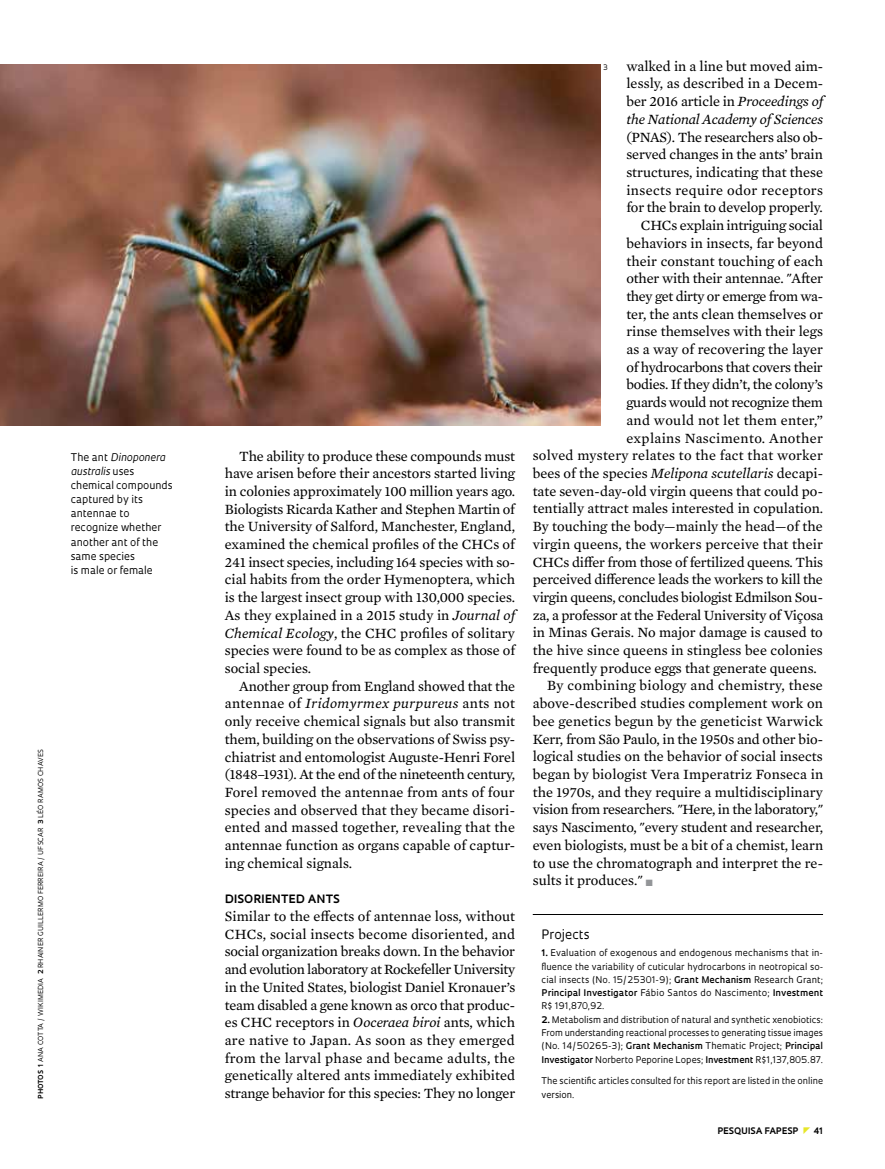
<style>
.page{position:relative;width:885px;height:1169px;background:#fff}
.page>*{position:absolute;margin:0;border:0;box-sizing:border-box;transform-origin:0 0}
.t1{font:14.4px/17.7px "Mercury Text G2";color:#000;text-align:justify}
.t2{font:14.4px "Mercury Text G2";letter-spacing:-.02em;color:#000}
.t3{font:14.4px "Mercury Text G2";letter-spacing:.02em;color:#000}
.t4{font:14.4px "Mercury Text G2";letter-spacing:.025em;color:#000}
.t5{font:12.6px "Oculum";color:#000}
.t6{font:700 11.25px "Oculum";letter-spacing:.035em;color:#000}
.t7{font:10.35px/14.1px "Oculum";color:#000}
.t8{font:9px/13.4px "Oculum";color:#000;text-align:justify}
.t9{font:700 8.7px "Oculum";letter-spacing:.015em;color:#000}
.t10{font:7.35px "Oculum";color:#000}
.t11{font:6.75px "Oculum";letter-spacing:.02em;color:#000}
.s1{font-style:italic}
.s2{font-weight:700}
.s3{color:#939598}
.s4{font-weight:600}
</style>
<div class="page">
<hr style="left:533px;top:914px;width:290px;height:1px;background:#000">
<img style="left:0;top:64px;width:601px;height:361px">
<p class="t7" style="left:71px;top:449px;width:103px">The ant <span class="s1">Dinoponera australis</span> uses chemical compounds captured by its antennae to recognize whether another ant of the same species<br>is male or female</p>
<p class="t11" style="left:36px;top:1098px;width:351px;rotate:-90deg"><span class="s2">photos 1</span> Ana Cotta / wikimedia <span class="s2">2</span> Rhainer GUILLERM O FERREIRA / U FSCAR <span class="s2">3</span> léo ramos chaves</p>
<p class="t1" style="left:225px;top:446px;width:292px;text-indent:14px">The ability to produce these compounds must have arisen before their ancestors started living in colonies approximately 100 million years ago.<br>Biologists Ricarda Kather and Stephen Martin of the University of Salford, Manchester, England, examined the chemical profiles of the CHCs of 241 insect species, including 164 species with so&shy;cial habits from the order Hymenoptera, which is the largest insect group with 130,000 species.<br>As they explained in a 2015 study in <span class="s1">Journal of Chemical Ecology</span>, the CHC profiles of solitary species were found to be as complex as those of social species.</p>
<p class="t1" style="left:225px;top:676px;width:292px;text-indent:14px">Another group from England showed that the antennae of <span class="s1">Iridomyrmex purpureus</span> ants not only receive chemical signals but also transmit them, building on the observations of Swiss psy&shy;chiatrist and entomologist Auguste-Henri Forel (1848–1931). At the end of the nineteenth century, Forel removed the antennae from ants of four species and observed that they became disori&shy;ented and massed together, revealing that the antennae function as organs capable of captur&shy;ing chemical signals.</p>
<p class="t6" style="left:225px;top:891px;width:116px">DISORIENTED ANTS</p>
<p class="t1" style="left:225px;top:906px;width:292px">Similar to the effects of antennae loss, without CHCs, social insects become disoriented, and social organization breaks down. In the behavior and evolution laboratory at Rockefeller University in the United States, biologist Daniel Kronauer’s team disabled a gene known as orco that produc&shy;es CHC receptors in <span class="s1">Ooceraea biroi</span> ants, which are native to Japan. As soon as they emerged from the larval phase and became adults, the genetically altered ants immediately exhibited strange behavior for this species: They no longer</p>
<p class="t1" style="left:626px;top:56px;width:198px">walked in a line but moved aim&shy;lessly, as described in a Decem&shy;ber 2016 article in <span class="s1">Proceedings of the National Academy of Sciences</span></p>
<p class="t2" style="left:626px;top:126px;width:198px">(PNAS). The researchers also ob-</p>
<p class="t1" style="left:626px;top:145px;width:198px">served changes in the ants’ brain</p>
<p class="t1" style="left:626px;top:163px;width:198px">structures, indicating that these</p>
<p class="t4" style="left:626px;top:179px;width:198px">insects require odor receptors</p>
<p class="t1" style="left:626px;top:198px;width:198px">for the brain to develop properly.</p>
<p class="t2" style="left:641px;top:215px;width:184px">CHCs explain intriguing social</p>
<p class="t1" style="left:626px;top:233px;width:198px">behaviors in insects, far beyond</p>
<p class="t1" style="left:626px;top:251px;width:198px">their constant touching of each</p>
<p class="t1" style="left:626px;top:269px;width:198px">other with their antennae. "After</p>
<p class="t2" style="left:626px;top:286px;width:198px">they get dirty or emerge from wa-</p>
<p class="t1" style="left:626px;top:304px;width:198px">ter, the ants clean themselves or</p>
<p class="t1" style="left:626px;top:322px;width:198px">rinse themselves with their legs</p>
<p class="t1" style="left:626px;top:340px;width:198px">as a way of recovering the layer</p>
<p class="t2" style="left:626px;top:356px;width:198px">of hydrocarbons that covers their</p>
<p class="t2" style="left:626px;top:374px;width:198px">bodies. If they didn’t, the colony’s</p>
<p class="t2" style="left:626px;top:392px;width:198px">guards would not recognize them</p>
<p class="t3" style="left:626px;top:410px;width:198px">and would not let them enter,”</p>
<p class="t4" style="left:626px;top:427px;width:198px">explains Nascimento. Another</p>
<p class="t1" style="left:533px;top:446px;width:292px">solved mystery relates to the fact that worker</p>
<p class="t1" style="left:533px;top:463px;width:292px">bees of the species <span class="s1">Melipona scutellaris</span> decapi-</p>
<p class="t1" style="left:533px;top:481px;width:292px">tate seven-day-old virgin queens that could po-</p>
<p class="t1" style="left:533px;top:499px;width:292px">tentially attract males interested in copulation.</p>
<p class="t1" style="left:533px;top:516px;width:292px">By touching the body—mainly the head—of the</p>
<p class="t1" style="left:533px;top:534px;width:292px">virgin queens, the workers perceive that their</p>
<p class="t1" style="left:533px;top:552px;width:292px">CHCs differ from those of fertilized queens. This</p>
<p class="t1" style="left:533px;top:570px;width:292px">perceived difference leads the workers to kill the</p>
<p class="t2" style="left:533px;top:586px;width:292px">virgin queens, concludes biologist Edmilson Sou-</p>
<p class="t1" style="left:533px;top:605px;width:292px">za, a professor at the Federal University of Viçosa</p>
<p class="t1" style="left:533px;top:623px;width:292px">in Minas Gerais. No major damage is caused to</p>
<p class="t1" style="left:533px;top:640px;width:292px">the hive since queens in stingless bee colonies</p>
<p class="t1" style="left:533px;top:658px;width:286px">frequently produce eggs that generate queens.</p>
<p class="t3" style="left:547px;top:675px;width:277px">By combining biology and chemistry, these</p>
<p class="t1" style="left:533px;top:693px;width:292px">above-described studies complement work on</p>
<p class="t1" style="left:533px;top:711px;width:292px">bee genetics begun by the geneticist Warwick</p>
<p class="t1" style="left:533px;top:729px;width:292px">Kerr, from São Paulo, in the 1950s and other bio-</p>
<p class="t1" style="left:533px;top:747px;width:291px">logical studies on the behavior of social insects</p>
<p class="t1" style="left:533px;top:764px;width:292px">began by biologist Vera Imperatriz Fonseca in</p>
<p class="t1" style="left:533px;top:782px;width:292px">the 1970s, and they require a multidisciplinary</p>
<p class="t2" style="left:533px;top:799px;width:292px">vision from researchers. "Here, in the laboratory,"</p>
<p class="t1" style="left:533px;top:817px;width:292px">says Nascimento, "every student and researcher,</p>
<p class="t1" style="left:533px;top:835px;width:292px">even biologists, must be a bit of a chemist, learn</p>
<p class="t1" style="left:533px;top:853px;width:292px">to use the chromatograph and interpret the re-</p>
<p class="t1" style="left:533px;top:870px;width:122px">sults it produces." <span class="s3">■</span></p>
<p class="t10" style="left:603px;top:62px;width:6px">3</p>
<p class="t5" style="left:542px;top:926px;width:50px">Projects</p>
<p class="t8" style="left:542px;top:946px;width:283px"><span class="s2">1.</span> Evaluation of exogenous and endogenous mechanisms that in&shy;fluence the variability of cuticular hydrocarbons in neotropical so&shy;cial insects (N o. 15/25301-9); <span class="s4">Grant Mechanism</span> Research Grant; <span class="s4">Principal Investigator</span> Fábio Santos do N ascimento; <span class="s4">Investment </span>R$ 191,870,92.</p>
<p class="t8" style="left:542px;top:1012px;width:283px"><span class="s2">2.</span> Metabolism and distribution of natural and synthetic xenobiotics:<br>From understanding reactional processes to generating tissue images (N o. 14/50265-3); <span class="s4">Grant Mechanism</span> Thematic Project; <span class="s4">Principal Investigator</span> N orberto Peporine Lopes; <span class="s4">Investment</span> R$1,137,805.87.</p>
<p class="t8" style="left:542px;top:1074px;width:283px">The scientific articles consulted for this report are listed in the online version.</p>
<p class="t9" style="left:718px;top:1124px;width:81px">pESQUISA FAPESP</p>
<p class="t9" style="left:813px;top:1124px;width:11px">41</p>
</div>
